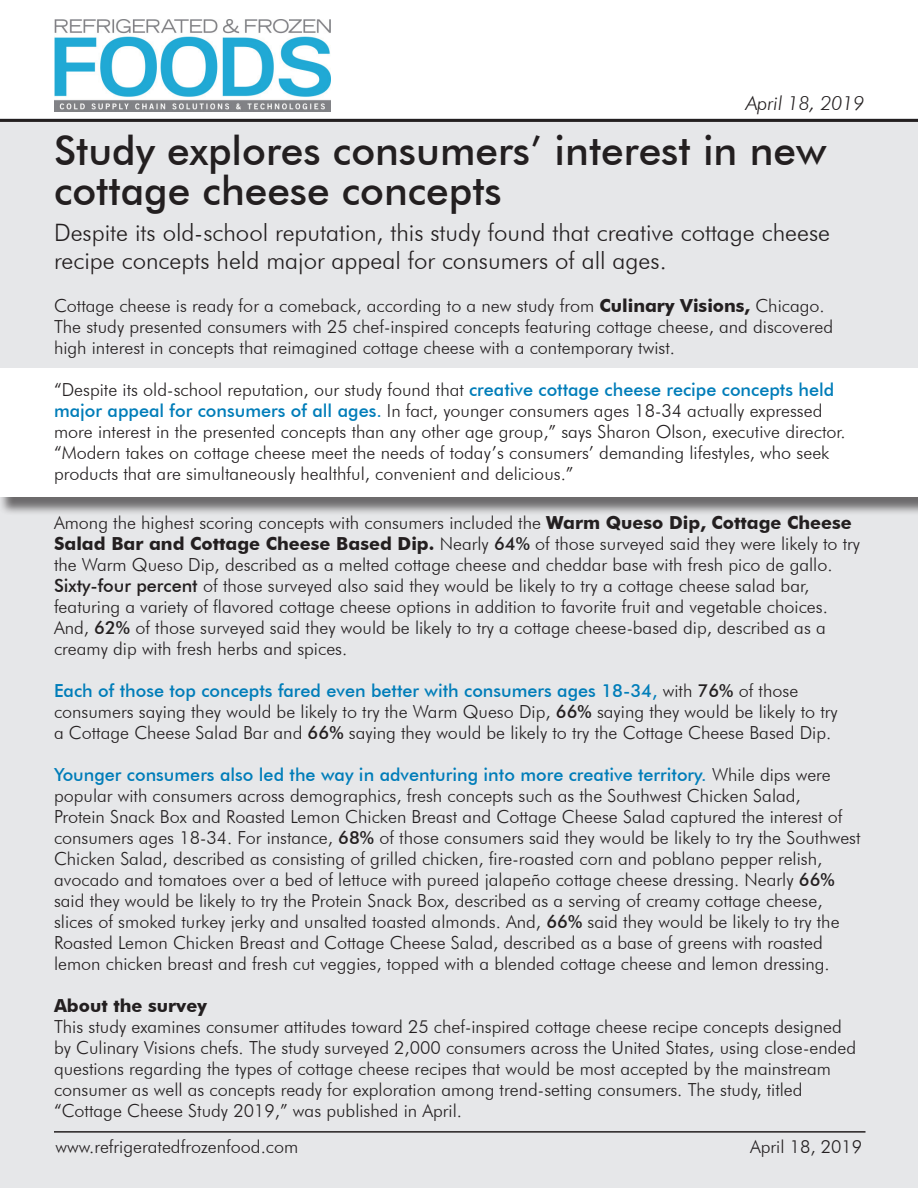
<style>
.page{position:relative;width:918px;height:1188px;background:#fff}
.page>*{position:absolute;margin:0;border:0;box-sizing:border-box;transform-origin:0 0}
.t1{font:500 40.5px/40.5px "Futura BT";color:#231f20}
.t2{font:300 24px/28.8px "Futura BT";color:#231f20}
.t3{font:italic 300 19.5px "Futura BT";color:#231f20}
.t4{font:300 18px/21px "Futura BT";color:#231f20}
.t5{font:700 18px "Futura BT";color:#231f20}
.s1{font-weight:700}
.s2{font-weight:500;color:#007db9}
.s3{font-weight:500}
</style>
<div class="page">
<div style="left:0;top:119px;width:918px;height:1069px;background:#e6e7e9"></div>
<div style="left:0;top:371px;width:918px;height:144px;background:#231f20;opacity:.62"></div>
<div style="left:0;top:369px;width:918px;height:128px;background:#fff"></div>
<hr style="left:0;top:119px;width:918px;height:3px;background:#231f20">
<hr style="left:54px;top:1131px;width:812px;height:2px;background:#231f20">
<img style="left:54px;top:20px;width:276px;height:92px">
<p class="t3" style="left:746px;top:91px;width:120px">April 18, 2019</p>
<p class="t1" style="left:54px;top:130px;width:774px">Study explores consumers’ interest in new cottage cheese concepts</p>
<p class="t2" style="left:54px;top:217px;width:778px">Despite its old-school reputation, this study found that creative cottage cheese recipe concepts held major appeal for consumers of all ages.</p>
<p class="t4" style="left:54px;top:295px;width:781px">Cottage cheese is ready for a comeback, according to a new study from <span class="s1">Culinary Visions,</span> Chicago.<br>The study presented consumers with 25 chef-inspired concepts featuring cottage cheese, and discovered high interest in concepts that reimagined cottage cheese with a contemporary twist.</p>
<p class="t4" style="left:54px;top:379px;width:793px">“Despite its old-school reputation, our study found that <span class="s2">creative cottage cheese recipe concepts held major appeal for consumers of all ages.</span> In fact, younger consumers ages 18-34 actually expressed more interest in the presented concepts than any other age group,” says Sharon Olson, executive director. “Modern takes on cottage cheese meet the needs of today’s consumers’ demanding lifestyles, who seek products that are simultaneously healthful, convenient and delicious.”</p>
<p class="t4" style="left:54px;top:512px;width:808px">Among the highest scoring concepts with consumers included the <span class="s1">Warm Queso Dip, Cottage Cheese Salad Bar and Cottage Cheese Based Dip.</span> Nearly <span class="s3">64%</span> of those surveyed said they were likely to try the Warm Queso Dip, described as a melted cottage cheese and cheddar base with fresh pico de gallo.<br><span class="s3">Sixty-four percent</span> of those surveyed also said they would be likely to try a cottage cheese salad bar, featuring a variety of flavored cottage cheese options in addition to favorite fruit and vegetable choices.<br>And, <span class="s3">62%</span> of those surveyed said they would be likely to try a cottage cheese-based dip, described as a creamy dip with fresh herbs and spices.</p>
<p class="t4" style="left:54px;top:680px;width:785px"><span class="s2">Each of those top concepts fared even better with consumers ages 18-34,</span> with <span class="s3">76%</span> of those consumers saying they would be likely to try the Warm Queso Dip, <span class="s3">66%</span> saying they would be likely to try a Cottage Cheese Salad Bar and <span class="s3">66%</span> saying they would be likely to try the Cottage Cheese Based Dip.</p>
<p class="t4" style="left:54px;top:764px;width:808px"><span class="s2">Younger consumers also led the way in adventuring into more creative territory.</span> While dips were popular with consumers across demographics, fresh concepts such as the Southwest Chicken Salad,<br>Protein Snack Box and Roasted Lemon Chicken Breast and Cottage Cheese Salad captured the interest of consumers ages 18-34. For instance, <span class="s3">68%</span> of those consumers said they would be likely to try the Southwest Chicken Salad, described as consisting of grilled chicken, fire-roasted corn and poblano pepper relish, avocado and tomatoes over a bed of lettuce with pureed jalapeño cottage cheese dressing. Nearly <span class="s3">66% </span>said they would be likely to try the Protein Snack Box, described as a serving of creamy cottage cheese, slices of smoked turkey jerky and unsalted toasted almonds. And, <span class="s3">66%</span> said they would be likely to try the Roasted Lemon Chicken Breast and Cottage Cheese Salad, described as a base of greens with roasted lemon chicken breast and fresh cut veggies, topped with a blended cottage cheese and lemon dressing.</p>
<p class="t5" style="left:54px;top:994px;width:155px">About the survey</p>
<p class="t4" style="left:54px;top:1016px;width:804px">This study examines consumer attitudes toward 25 chef-inspired cottage cheese recipe concepts designed by Culinary Visions chefs. The study surveyed 2,000 consumers across the United States, using close-ended questions regarding the types of cottage cheese recipes that would be most accepted by the mainstream consumer as well as concepts ready for exploration among trend-setting consumers. The study, titled “Cottage Cheese Study 2019,” was published in April.</p>
<p class="t4" style="left:56px;top:1136px;width:244px">www.refrigeratedfrozenfood.com</p>
<p class="t4" style="left:750px;top:1136px;width:114px">April 18, 2019</p>
</div>
